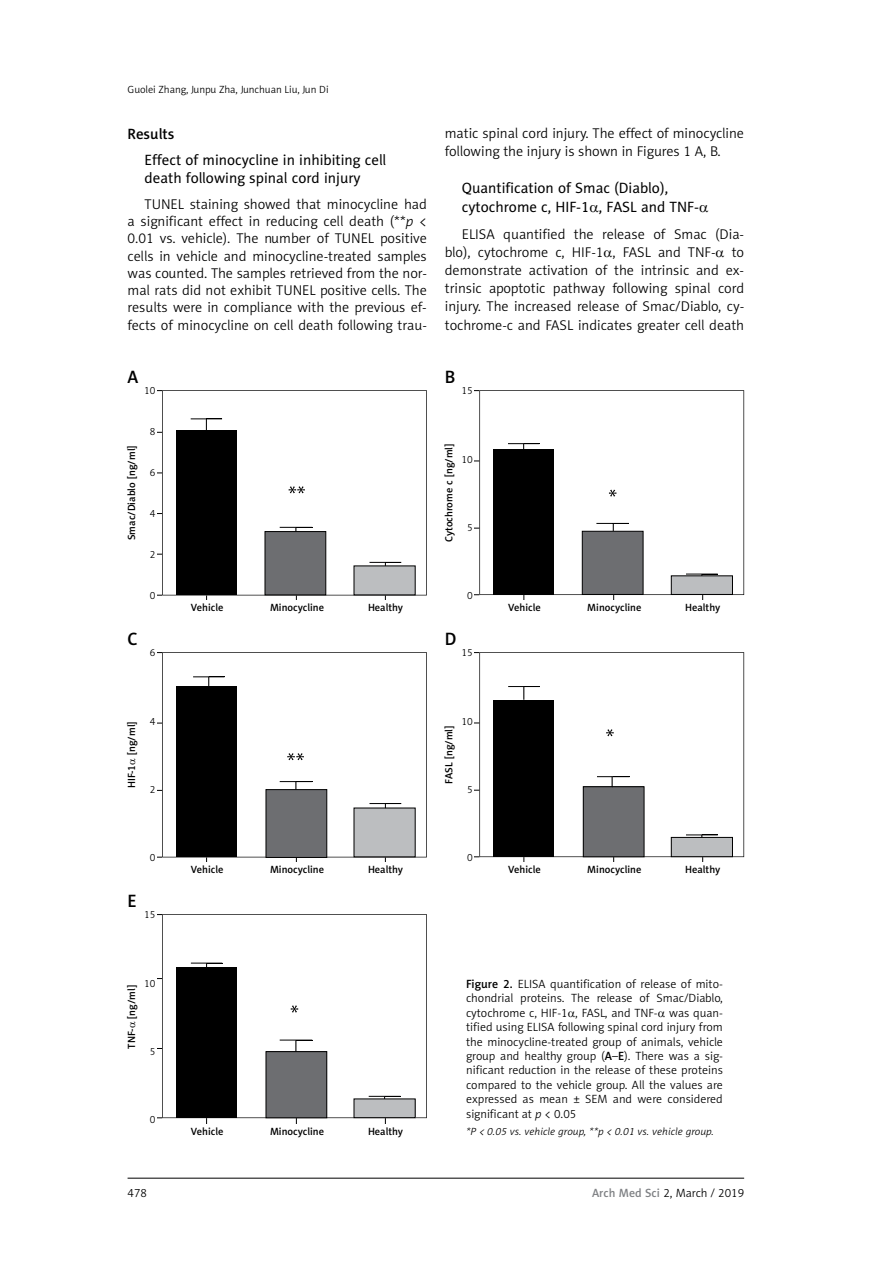
<style>
.page{position:relative;width:893px;height:1263px;background:#fff}
.page>*{position:absolute;margin:0;border:0;box-sizing:border-box;transform-origin:0 0}
.t1{font:18px "Naomi Sans EFN Medium";color:#000}
.t2{font:15px/18px "Naomi Sans EFN";color:#000}
.t3{font:15px "Naomi Sans EFN Medium";color:#000}
.t4{font:14.25px/17.2px "Naomi Sans EFN Light";color:#000;text-align:justify}
.t5{font:12px/14.4px "Naomi Sans EFN Light";color:#000;text-align:justify}
.t6{font:10.5px "Naomi Sans EFN Medium";color:#000}
.t7{font:10.5px "Naomi Sans EFN Light";color:#000}
.t8{font:italic 10.5px "Naomi Sans EFN Light";letter-spacing:.015em;color:#000}
.s1{font-style:italic}
.s2{font-family:"Naomi Sans EFN Medium"}
.s3{font-family:"Naomi Sans EFN Medium";color:#808285}
</style>
<div class="page">
<hr style="left:128px;top:1178px;width:616px;height:1px;background:#000">
<svg style="left:162px;top:390px;width:265px;height:205px"></svg>
<svg style="left:289px;top:486px;width:16px;height:7px"></svg>
<hr style="left:280px;top:527px;width:32px;height:1px;background:#000">
<hr style="left:369px;top:562px;width:32px;height:1px;background:#000">
<hr style="left:191px;top:418px;width:31px;height:1px;background:#000">
<div style="left:176px;top:430px;width:61px;height:165px;background:#000"></div>
<div style="left:265px;top:531px;width:61px;height:64px;background:#6d6e71;border:1px solid #000"></div>
<div style="left:354px;top:566px;width:62px;height:29px;background:#bcbec0"></div>
<svg style="left:162px;top:652px;width:265px;height:205px"></svg>
<hr style="left:280px;top:781px;width:32px;height:1px;background:#000">
<hr style="left:193px;top:676px;width:31px;height:1px;background:#000">
<div style="left:176px;top:687px;width:61px;height:170px;background:#000"></div>
<div style="left:266px;top:789px;width:61px;height:69px;background:#6d6e71;border:1px solid #000"></div>
<div style="left:354px;top:808px;width:62px;height:49px;background:#bcbec0"></div>
<hr style="left:369px;top:803px;width:32px;height:1px;background:#000">
<svg style="left:287px;top:753px;width:17px;height:7px"></svg>
<svg style="left:479px;top:390px;width:265px;height:205px"></svg>
<svg style="left:609px;top:490px;width:7px;height:7px"></svg>
<hr style="left:596px;top:523px;width:33px;height:1px;background:#000">
<hr style="left:686px;top:574px;width:32px;height:1px;background:#000">
<hr style="left:508px;top:443px;width:31px;height:1px;background:#000">
<div style="left:494px;top:449px;width:60px;height:145px;background:#000"></div>
<div style="left:582px;top:531px;width:61px;height:64px;background:#6d6e71;border:1px solid #000"></div>
<div style="left:671px;top:575px;width:62px;height:20px;background:#bcbec0;border:1px solid #000"></div>
<svg style="left:479px;top:652px;width:265px;height:205px"></svg>
<svg style="left:606px;top:729px;width:8px;height:7px"></svg>
<hr style="left:597px;top:776px;width:32px;height:1px;background:#000">
<hr style="left:508px;top:686px;width:32px;height:1px;background:#000">
<svg style="left:523px;top:687px;width:1px;height:13px"></svg>
<div style="left:494px;top:700px;width:60px;height:156px;background:#000"></div>
<div style="left:583px;top:787px;width:61px;height:70px;background:#6d6e71"></div>
<div style="left:583px;top:786px;width:61px;height:71px;border:1px solid #000"></div>
<div style="left:671px;top:837px;width:61px;height:20px;background:#bcbec0"></div>
<div style="left:671px;top:837px;width:62px;height:20px;border:1px solid #000"></div>
<hr style="left:686px;top:834px;width:32px;height:1px;background:#000">
<svg style="left:162px;top:914px;width:265px;height:204px"></svg>
<svg style="left:291px;top:1005px;width:7px;height:8px"></svg>
<hr style="left:280px;top:1040px;width:32px;height:1px;background:#000">
<hr style="left:191px;top:963px;width:31px;height:1px;background:#000">
<div style="left:176px;top:967px;width:61px;height:150px;background:#000"></div>
<div style="left:266px;top:1051px;width:61px;height:67px;background:#6d6e71"></div>
<div style="left:266px;top:1051px;width:61px;height:67px;border:1px solid #000"></div>
<div style="left:354px;top:1099px;width:61px;height:19px;background:#bcbec0"></div>
<div style="left:354px;top:1098px;width:61px;height:20px;border:1px solid #000"></div>
<hr style="left:369px;top:1096px;width:31px;height:1px;background:#000">
<p class="t7" style="left:128px;top:83px;width:203px">Guolei Zhang, Junpu Zha, Junchuan Liu, Jun Di</p>
<p class="t3" style="left:128px;top:124px;width:48px">Results</p>
<p class="t2" style="left:145px;top:151px;width:243px">Effect of minocycline in inhibiting cell death following spinal cord injury</p>
<p class="t4" style="left:128px;top:195px;width:301px;text-indent:17px">TUNEL staining showed that minocycline had a significant effect in reducing cell death (**<span class="s1">p</span> &lt; 0.01 vs. vehicle). The number of TUNEL positive cells in vehicle and minocycline-treated samples was counted. The samples retrieved from the nor&shy;mal rats did not exhibit TUNEL positive cells. The results were in compliance with the previous ef&shy;fects of minocycline on cell death following trau-</p>
<p class="t4" style="left:445px;top:124px;width:301px;line-height:18.1px">matic spinal cord injury. The effect of minocycline following the injury is shown in Figures 1 A, B.</p>
<p class="t2" style="left:462px;top:178px;width:239px;line-height:18.9px">Quantification of Smac (Diablo), cytochrome c, HIF-1 , FASL and TNF-</p>
<p class="t4" style="left:445px;top:225px;width:301px;line-height:18.1px;text-indent:17px">ELISA quantified the release of Smac (Dia&shy;blo), cytochrome c, HIF-1 , FASL and TNF- to demonstrate activation of the intrinsic and ex&shy;trinsic apoptotic pathway following spinal cord injury. The increased release of Smac/Diablo, cy&shy;tochrome-c and FASL indicates greater cell death</p>
<p class="t1" style="left:128px;top:366px;width:12px">A</p>
<p class="t1" style="left:445px;top:366px;width:12px">B</p>
<p class="t7" style="left:144px;top:385px;width:13px">10</p>
<p class="t7" style="left:150px;top:426px;width:7px">8</p>
<p class="t7" style="left:150px;top:467px;width:7px">6</p>
<p class="t7" style="left:150px;top:508px;width:7px">4</p>
<p class="t7" style="left:150px;top:549px;width:7px">2</p>
<p class="t7" style="left:150px;top:590px;width:7px">0</p>
<p class="t6" style="left:125px;top:540px;width:96px;rotate:-90deg">Smac/Diablo [ng/ml]</p>
<p class="t7" style="left:462px;top:385px;width:13px">15</p>
<p class="t6" style="left:443px;top:542px;width:100px;rotate:-90deg">Cytochrome c [ng/ml]</p>
<p class="t7" style="left:462px;top:453px;width:13px">10</p>
<p class="t7" style="left:467px;top:521px;width:7px">5</p>
<p class="t7" style="left:467px;top:590px;width:7px">0</p>
<p class="t6" style="left:191px;top:602px;width:34px">Vehicle</p>
<p class="t6" style="left:270px;top:602px;width:56px">Minocycline</p>
<p class="t6" style="left:368px;top:602px;width:37px">Healthy</p>
<p class="t6" style="left:508px;top:602px;width:34px">Vehicle</p>
<p class="t6" style="left:587px;top:602px;width:56px">Minocycline</p>
<p class="t6" style="left:685px;top:602px;width:37px">Healthy</p>
<p class="t1" style="left:128px;top:628px;width:12px">C</p>
<p class="t1" style="left:445px;top:628px;width:13px">D</p>
<p class="t7" style="left:150px;top:647px;width:7px">6</p>
<p class="t7" style="left:462px;top:647px;width:13px">15</p>
<p class="t6" style="left:125px;top:788px;width:68px;rotate:-90deg">HIF-1 [ng/ml]</p>
<p class="t7" style="left:150px;top:715px;width:7px">4</p>
<p class="t7" style="left:150px;top:783px;width:7px">2</p>
<p class="t7" style="left:462px;top:715px;width:13px">10</p>
<p class="t6" style="left:443px;top:784px;width:60px;rotate:-90deg">FASL [ng/ml]</p>
<p class="t7" style="left:467px;top:783px;width:7px">5</p>
<p class="t7" style="left:150px;top:852px;width:7px">0</p>
<p class="t1" style="left:128px;top:890px;width:11px">E</p>
<p class="t7" style="left:144px;top:908px;width:13px">15</p>
<p class="t7" style="left:144px;top:977px;width:13px">10</p>
<p class="t6" style="left:125px;top:1048px;width:65px;rotate:-90deg">TNF- [ng/ml]</p>
<p class="t7" style="left:150px;top:1045px;width:7px">5</p>
<p class="t7" style="left:150px;top:1114px;width:7px">0</p>
<p class="t6" style="left:191px;top:864px;width:34px">Vehicle</p>
<p class="t6" style="left:270px;top:864px;width:56px">Minocycline</p>
<p class="t6" style="left:368px;top:864px;width:37px">Healthy</p>
<p class="t6" style="left:191px;top:1125px;width:34px">Vehicle</p>
<p class="t6" style="left:270px;top:1125px;width:56px">Minocycline</p>
<p class="t6" style="left:368px;top:1125px;width:37px">Healthy</p>
<p class="t7" style="left:467px;top:852px;width:7px">0</p>
<p class="t6" style="left:508px;top:864px;width:34px">Vehicle</p>
<p class="t6" style="left:587px;top:864px;width:56px">Minocycline</p>
<p class="t6" style="left:685px;top:864px;width:37px">Healthy</p>
<p class="t5" style="left:466px;top:977px;width:258px"><span class="s2">Figure 2.</span> ELISA quantification of release of mito&shy;chondrial proteins. The release of Smac/Diablo, cytochrome c, HIF-1 , FASL, and TNF- was quan&shy;tified using ELISA following spinal cord injury from the minocycline-treated group of animals, vehicle group and healthy group (<span class="s2">A</span>–<span class="s2">E</span>). There was a sig&shy;nificant reduction in the release of these proteins compared to the vehicle group. All the values are expressed as mean ± SEM and were considered significant at <span class="s1">p</span> &lt; 0.05</p>
<p class="t8" style="left:466px;top:1126px;width:249px">*P &lt; 0.05 vs. vehicle group, **p &lt; 0.01 vs. vehicle group.</p>
<p class="t5" style="left:128px;top:1186px;width:21px">478</p>
<p class="t5" style="left:592px;top:1186px;width:154px"><span class="s3">Arch Med Sci</span> 2, March / 2019</p>
</div>
